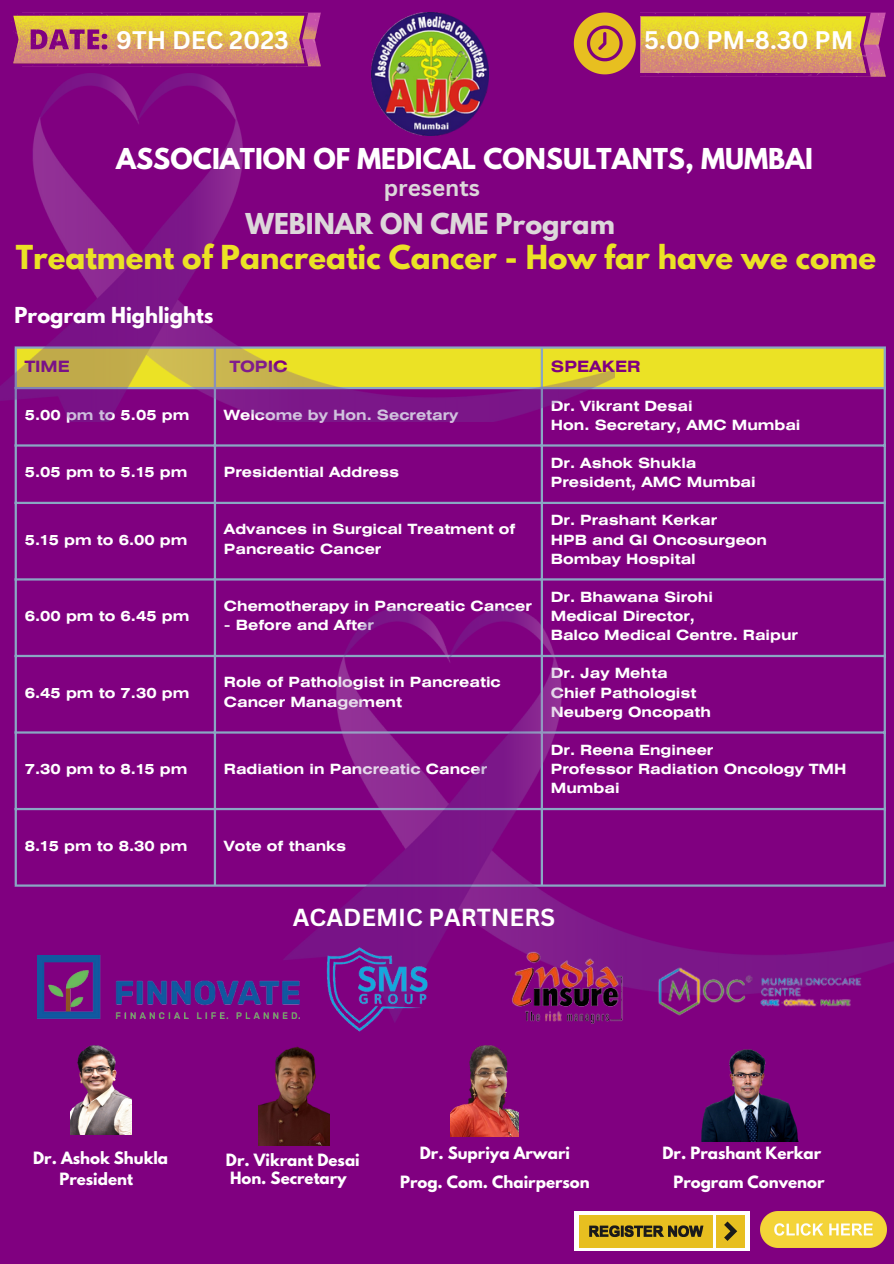
<style>
.page{position:relative;width:894px;height:1264px;background:#fff}
.page>*{position:absolute;margin:0;border:0;box-sizing:border-box;transform-origin:0 0}
.t1{font:700 29.25px "League Spartan";color:#ebe225}
.t2{font:700 25.5px "League Spartan";color:#fff}
.t3{font:700 25.5px "League Spartan";color:#ddd7da}
.t4{font:700 24.75px "Canva Sans";color:#fff}
.t5{font:700 24px "Canva Sans";color:#fff}
.t6{font:700 22.5px "Canva Sans";color:#ddd7da}
.t7{font:700 19.5px "League Spartan";color:#fff}
.t8{font:700 15.6px "Helios Ext";color:#800080}
.t9{font:700 15px "League Spartan";color:#fff}
.t10{font:700 14.1px/19.2px "Helios Ext";color:#fff}
</style>
<div class="page">
<div style="left:0;top:0;width:893px;height:1263px;background:#800080"></div>
<img style="left:371px;top:13px;width:117px;height:61px">
<div style="left:614px;top:349px;width:269px;height:38px;background:#ebe225"></div>
<hr style="left:15px;top:349px;width:2px;height:535px;background:#89a7c3">
<hr style="left:214px;top:349px;width:2px;height:535px;background:#89a7c3">
<hr style="left:540px;top:349px;width:3px;height:535px;background:#89a7c3">
<hr style="left:883px;top:349px;width:2px;height:535px;background:#89a7c3">
<hr style="left:15px;top:346px;width:870px;height:3px;background:#89a7c3">
<hr style="left:15px;top:387px;width:870px;height:2px;background:#89a7c3">
<hr style="left:15px;top:444px;width:870px;height:2px;background:#89a7c3">
<hr style="left:15px;top:502px;width:870px;height:2px;background:#89a7c3">
<hr style="left:15px;top:578px;width:870px;height:2px;background:#89a7c3">
<hr style="left:15px;top:655px;width:870px;height:2px;background:#89a7c3">
<hr style="left:15px;top:731px;width:870px;height:2px;background:#89a7c3">
<hr style="left:15px;top:808px;width:870px;height:2px;background:#89a7c3">
<hr style="left:15px;top:884px;width:870px;height:2px;background:#89a7c3">
<img style="left:70px;top:1045px;width:61px;height:88px">
<img style="left:258px;top:1046px;width:71px;height:99px">
<img style="left:450px;top:1045px;width:69px;height:91px">
<img style="left:0;top:74px;width:614px;height:347px">
<svg style="left:11px;top:13px;width:310px;height:53px;background:#cc8e5c"></svg>
<img style="left:701px;top:1049px;width:98px;height:92px">
<img style="left:283px;top:608px;width:610px;height:411px">
<svg style="left:574px;top:1211px;width:175px;height:39px;background:#fbf5dd"></svg>
<div style="left:579px;top:1214px;width:133px;height:33px;background:#e7bf20"></div>
<div style="left:716px;top:1214px;width:28px;height:33px;background:#e7bf20"></div>
<svg style="left:724px;top:1221px;width:13px;height:19px"></svg>
<svg style="left:589px;top:1225px;width:114px;height:11px"></svg>
<img style="left:760px;top:1211px;width:126px;height:36px">
<img style="left:37px;top:955px;width:262px;height:63px">
<img style="left:511px;top:949px;width:117px;height:75px">
<img style="left:319px;top:947px;width:126px;height:85px">
<svg style="left:573px;top:12px;width:312px;height:65px"></svg>
<img style="left:650px;top:947px;width:218px;height:72px">
<p class="t4" style="left:116px;top:22px;width:174px">9TH DEC 2023</p>
<p class="t4" style="left:644px;top:22px;width:211px">5.00 PM-8.30 PM</p>
<p class="t2" style="left:116px;top:146px;width:698px">ASSOCIATION OF MEDICAL CONSULTANTS, MUMBAI</p>
<p class="t6" style="left:383px;top:172px;width:98px">presents</p>
<p class="t3" style="left:245px;top:211px;width:370px">WEBINAR ON CME Program</p>
<p class="t1" style="left:16px;top:242px;width:861px">Treatment of Pancreatic Cancer - How far have we come</p>
<p class="t7" style="left:15px;top:305px;width:200px">Program Highlights</p>
<p class="t8" style="left:25px;top:361px;width:47px">TIME</p>
<p class="t8" style="left:229px;top:361px;width:60px">TOPIC</p>
<p class="t8" style="left:550px;top:361px;width:91px">SPEAKER</p>
<p class="t10" style="left:25px;top:406px;width:166px">5.00 pm to 5.05 pm</p>
<p class="t10" style="left:224px;top:406px;width:236px">Welcome by Hon. Secretary</p>
<p class="t10" style="left:550px;top:397px;width:143px">Dr. Vikrant Desai</p>
<p class="t10" style="left:550px;top:416px;width:251px">Hon. Secretary, AMC Mumbai</p>
<p class="t10" style="left:25px;top:463px;width:164px">5.05 pm to 5.15 pm</p>
<p class="t10" style="left:224px;top:463px;width:177px">Presidential Address</p>
<p class="t10" style="left:25px;top:531px;width:164px">5.15 pm to 6.00 pm</p>
<p class="t10" style="left:224px;top:521px;width:293px">Advances in Surgical Treatment of<br>Pancreatic Cancer</p>
<p class="t10" style="left:25px;top:607px;width:166px">6.00 pm to 6.45 pm</p>
<p class="t10" style="left:224px;top:597px;width:309px">Chemotherapy in Pancreatic Cancer</p>
<p class="t10" style="left:224px;top:616px;width:151px">- Before and After</p>
<p class="t10" style="left:25px;top:684px;width:166px">6.45 pm to 7.30 pm</p>
<p class="t10" style="left:224px;top:674px;width:278px">Role of Pathologist in Pancreatic<br>Cancer Management</p>
<p class="t10" style="left:25px;top:760px;width:164px">7.30 pm to 8.15 pm</p>
<p class="t10" style="left:224px;top:760px;width:265px">Radiation in Pancreatic Cancer</p>
<p class="t10" style="left:25px;top:837px;width:164px">8.15 pm to 8.30 pm</p>
<p class="t10" style="left:224px;top:837px;width:124px">Vote of thanks</p>
<p class="t10" style="left:550px;top:454px;width:147px">Dr. Ashok Shukla</p>
<p class="t10" style="left:550px;top:474px;width:206px">President, AMC Mumbai</p>
<p class="t10" style="left:550px;top:512px;width:168px">Dr. Prashant Kerkar</p>
<p class="t10" style="left:550px;top:531px;width:218px">HPB and GI Oncosurgeon</p>
<p class="t10" style="left:550px;top:550px;width:146px">Bombay Hospital</p>
<p class="t10" style="left:550px;top:588px;width:164px">Dr. Bhawana Sirohi</p>
<p class="t10" style="left:550px;top:607px;width:146px">Medical Director,</p>
<p class="t10" style="left:550px;top:627px;width:248px">Balco Medical Centre. Raipur</p>
<p class="t10" style="left:550px;top:665px;width:118px">Dr. Jay Mehta</p>
<p class="t10" style="left:550px;top:684px;width:147px">Chief Pathologist</p>
<p class="t10" style="left:550px;top:703px;width:161px">Neuberg Oncopath</p>
<p class="t10" style="left:550px;top:741px;width:164px">Dr. Reena Engineer</p>
<p class="t10" style="left:550px;top:760px;width:297px">Professor Radiation Oncology TMH<br>Mumbai</p>
<p class="t5" style="left:293px;top:899px;width:263px">ACADEMIC PARTNERS</p>
<p class="t9" style="left:33px;top:1150px;width:136px">Dr. Ashok Shukla</p>
<p class="t9" style="left:419px;top:1145px;width:152px">Dr. Supriya Arwari</p>
<p class="t9" style="left:226px;top:1152px;width:135px">Dr. Vikrant Desai</p>
<p class="t9" style="left:59px;top:1171px;width:75px">President</p>
<p class="t9" style="left:230px;top:1170px;width:118px">Hon. Secretary</p>
<p class="t9" style="left:400px;top:1173px;width:191px">Prog. Com. Chairperson</p>
<p class="t9" style="left:662px;top:1145px;width:160px">Dr. Prashant Kerkar</p>
<p class="t9" style="left:673px;top:1173px;width:153px">Program Convenor</p>
</div>
